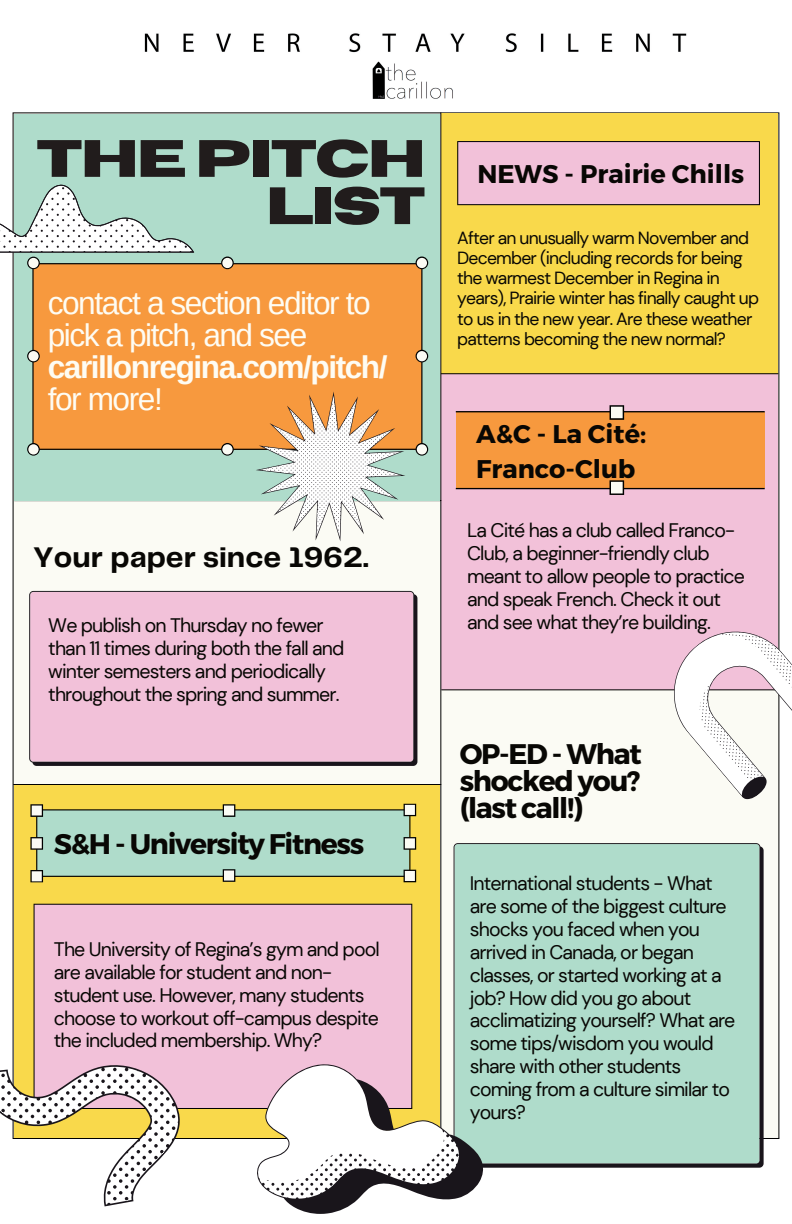
<style>
.page{position:relative;width:792px;height:1224px;background:#fff}
.page>*{position:absolute;margin:0;border:0;box-sizing:border-box;transform-origin:0 0}
.t1{font:700 52.4px/47.2px "Horizon";letter-spacing:-.045em;color:#211c1c;text-align:right}
.t2{font:31.7px/32.2px "Arimo";letter-spacing:-.045em;color:#fefcf3}
.t3{font:700 29.5px "Telegraf";color:#080704}
.t4{font:700 28.3px/27px "Montserrat";letter-spacing:-.045em;color:#080704;text-align:justify}
.t5{font:700 25.6px/35.3px "Montserrat";color:#080704}
.t6{font:19.6px/22.9px "DM Sans";letter-spacing:-.045em;color:#080704}
.t7{font:17.5px/20.3px "DM Sans";letter-spacing:-.045em;color:#080704}
.s1{font-weight:700}
</style>
<div class="page">
<img style="left:144px;top:33px;width:543px;height:66px">
<div style="left:13px;top:112px;width:766px;height:1027px;background:#fbfbf4"></div>
<div style="left:441px;top:374px;width:337px;height:315px;background:#f2c1d9"></div>
<div style="left:14px;top:114px;width:426px;height:387px;background:#afdccb"></div>
<div style="left:441px;top:114px;width:336px;height:260px;background:#f9d94b"></div>
<hr style="left:441px;top:373px;width:337px;height:1px;background:#000">
<div style="left:29px;top:591px;width:388px;height:175px;background:#f2c1d9"></div>
<div style="left:14px;top:785px;width:426px;height:353px;background:#f9d94b"></div>
<div style="left:34px;top:904px;width:378px;height:205px;background:#f2c1d9"></div>
<div style="left:457px;top:141px;width:303px;height:64px;background:#f2c1d9"></div>
<svg style="left:30px;top:804px;width:386px;height:78px;background:#b3d2b1"></svg>
<div style="left:456px;top:412px;width:309px;height:76px;background:#f7993e"></div>
<hr style="left:456px;top:411px;width:309px;height:1px;background:#000">
<hr style="left:456px;top:488px;width:309px;height:1px;background:#000">
<svg style="left:610px;top:405px;width:14px;height:90px"></svg>
<hr style="left:442px;top:689px;width:336px;height:1px;background:#000">
<svg style="left:27px;top:257px;width:401px;height:198px;background:#ec9b48"></svg>
<div style="left:454px;top:843px;width:310px;height:325px;background:#afdccb"></div>
<svg style="left:667px;top:624px;width:125px;height:177px"></svg>
<svg style="left:0;top:1065px;width:180px;height:141px"></svg>
<hr style="left:14px;top:784px;width:427px;height:1px;background:#000">
<hr style="left:440px;top:113px;width:1px;height:1023px;background:#000">
<svg style="left:256px;top:391px;width:149px;height:150px"></svg>
<svg style="left:256px;top:1058px;width:228px;height:156px"></svg>
<svg style="left:0;top:184px;width:194px;height:69px"></svg>
<p class="t1" style="left:36px;top:136px;width:392px">THE PITCH<br>LIST</p>
<p class="t2" style="left:48px;top:287px;width:341px">contact a section editor to pick a pitch, and see <span class="s1">carillonregina.com/pitch/ </span>for more!</p>
<p class="t3" style="left:33px;top:538px;width:337px">Your paper since 1962.</p>
<p class="t6" style="left:48px;top:613px;width:298px;line-height:23.2px">We publish on Thursday no fewer than 11 times during both the fall and winter semesters and periodically throughout the spring and summer.</p>
<p class="t4" style="left:54px;top:830px;width:312px">S&amp;H - University Fitness</p>
<p class="t6" style="left:54px;top:937px;width:327px">The University of Regina’s gym and pool are available for student and non&shy;student use. However, many students choose to workout off-campus despite the included membership. Why?</p>
<p class="t5" style="left:477px;top:157px;width:268px">NEWS - Prairie Chills</p>
<p class="t7" style="left:457px;top:227px;width:303px">After an unusually warm November and December (including records for being the warmest December in Regina in years), Prairie winter has finally caught up to us in the new year. Are these weather patterns becoming the new normal?</p>
<p class="t5" style="left:476px;top:416px;width:172px">A&amp;C - La Cité:<br>Franco-Club</p>
<p class="t6" style="left:467px;top:519px;width:279px">La Cité has a club called Franco-<br>Club, a beginner-friendly club meant to allow people to practice and speak French. Check it out and see what they’re building.</p>
<p class="t4" style="left:460px;top:741px;width:184px">OP-ED - What shocked you? (last call!)</p>
<p class="t6" style="left:470px;top:872px;width:267px">International students - What are some of the biggest culture shocks you faced when you arrived in Canada, or began classes, or started working at a job? How did you go about acclimatizing yourself? What are some tips/wisdom you would share with other students coming from a culture similar to yours?</p>
</div>
